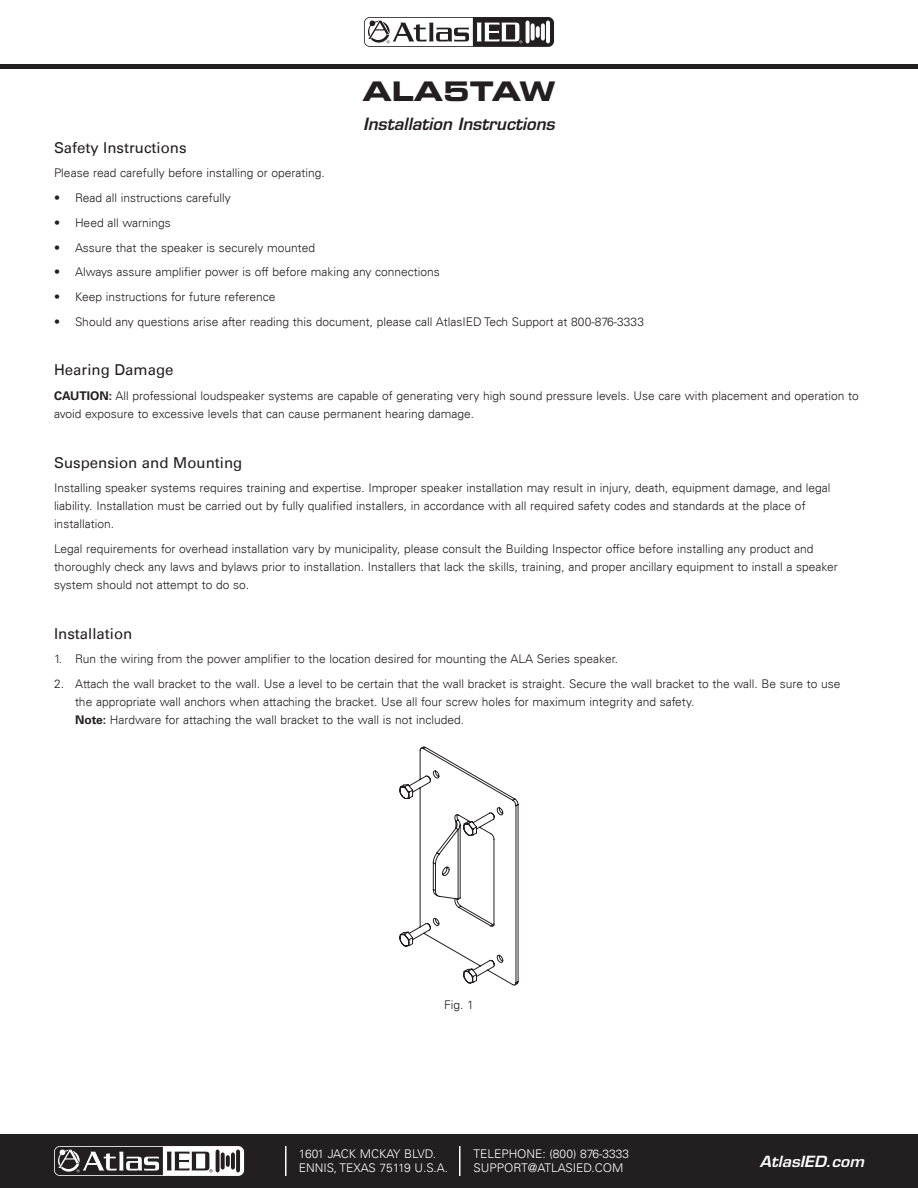
<style>
.page{position:relative;width:918px;height:1188px;background:#fff}
.page>*{position:absolute;margin:0;border:0;box-sizing:border-box;transform-origin:0 0}
.t1{font:27px "Eurostile LT Std Bold Ex 2";color:#231f20}
.t2{font:italic 600 16.5px "Eurostile LT Std";color:#231f20}
.t3{font:15px "Univers LT";color:#231f20}
.t4{font:italic 600 15px "Eurostile LT Std";color:#fff;scale:1.05 1}
.t5{font:300 12px/18px "Univers LT";color:#231f20}
.t6{font:300 12px/13.5px "Univers LT";color:#fff}
.s1{font-weight:700}
</style>
<div class="page">
<div style="left:0;top:1134px;width:918px;height:54px;background:#231f20"></div>
<hr style="left:0;top:64px;width:918px;height:4px;background:#231f20">
<svg style="left:364px;top:17px;width:190px;height:30px"></svg>
<svg style="left:526px;top:21px;width:4px;height:22px"></svg>
<hr style="left:546px;top:21px;width:4px;height:22px;background:#fff;border-radius:2px">
<svg style="left:531px;top:23px;width:4px;height:18px"></svg>
<svg style="left:541px;top:23px;width:4px;height:18px"></svg>
<svg style="left:536px;top:26px;width:4px;height:12px"></svg>
<svg style="left:365px;top:18px;width:157px;height:28px"></svg>
<svg style="left:54px;top:1146px;width:190px;height:30px"></svg>
<hr style="left:285px;top:1146px;width:2px;height:30px;background:#fff">
<hr style="left:459px;top:1146px;width:1px;height:30px;background:#fff">
<svg style="left:400px;top:747px;width:118px;height:238px"></svg>
<h1 class="t1" style="left:362px;top:73px;width:195px">ALA5TAW</h1>
<h2 class="t2" style="left:363px;top:113px;width:193px">Installation Instructions</h2>
<p class="t3" style="left:54px;top:138px;width:134px">Safety Instructions</p>
<p class="t5" style="left:54px;top:164px;width:272px">Please read carefully before installing or operating.</p>
<p class="t5" style="left:54px;top:189px;width:178px">• Read all instructions carefully</p>
<p class="t5" style="left:54px;top:214px;width:118px">• Heed all warnings</p>
<p class="t5" style="left:54px;top:238px;width:263px">• Assure that the speaker is securely mounted</p>
<p class="t5" style="left:54px;top:263px;width:387px">• Always assure amplifier power is off before making any connections</p>
<p class="t5" style="left:54px;top:288px;width:223px">• Keep instructions for future reference</p>
<p class="t5" style="left:54px;top:313px;width:592px">• Should any questions arise after reading this document, please call AtlasIED Tech Support at 800-876-3333</p>
<p class="t3" style="left:54px;top:361px;width:121px">Hearing Damage</p>
<p class="t5" style="left:54px;top:387px;width:806px"><span class="s1">CAUTION:</span> All professional loudspeaker systems are capable of generating very high sound pressure levels. Use care with placement and operation to avoid exposure to excessive levels that can cause permanent hearing damage.</p>
<p class="t3" style="left:54px;top:453px;width:190px">Suspension and Mounting</p>
<p class="t5" style="left:54px;top:479px;width:778px">Installing speaker systems requires training and expertise. Improper speaker installation may result in injury, death, equipment damage, and legal liability. Installation must be carried out by fully qualified installers, in accordance with all required safety codes and standards at the place of installation.</p>
<p class="t5" style="left:54px;top:540px;width:785px">Legal requirements for overhead installation vary by municipality, please consult the Building Inspector office before installing any product and thoroughly check any laws and bylaws prior to installation. Installers that lack the skills, training, and proper ancillary equipment to install a speaker system should not attempt to do so.</p>
<p class="t3" style="left:54px;top:624px;width:80px">Installation</p>
<p class="t5" style="left:54px;top:650px;width:566px">1. Run the wiring from the power amplifier to the location desired for mounting the ALA Series speaker.</p>
<p class="t5" style="left:75px;top:675px;width:767px;text-indent:-21px">2. Attach the wall bracket to the wall. Use a level to be certain that the wall bracket is straight. Secure the wall bracket to the wall. Be sure to use the appropriate wall anchors when attaching the bracket. Use all four screw holes for maximum integrity and safety.<br><span class="s1">Note:</span> Hardware for attaching the wall bracket to the wall is not included.</p>
<p class="t5" style="left:444px;top:996px;width:31px">Fig. 1</p>
<p class="t6" style="left:299px;top:1147px;width:151px">1601 JACK MCKAY BLVD.<br>ENNIS, TEXAS 75119 U.S.A.</p>
<p class="t6" style="left:473px;top:1147px;width:157px">TELEPHONE: (800) 876-3333<br>SUPPORT@ATLASIED.COM</p>
<p class="t4" style="left:760px;top:1152px;width:101px">AtlasIED.com</p>
</div>
